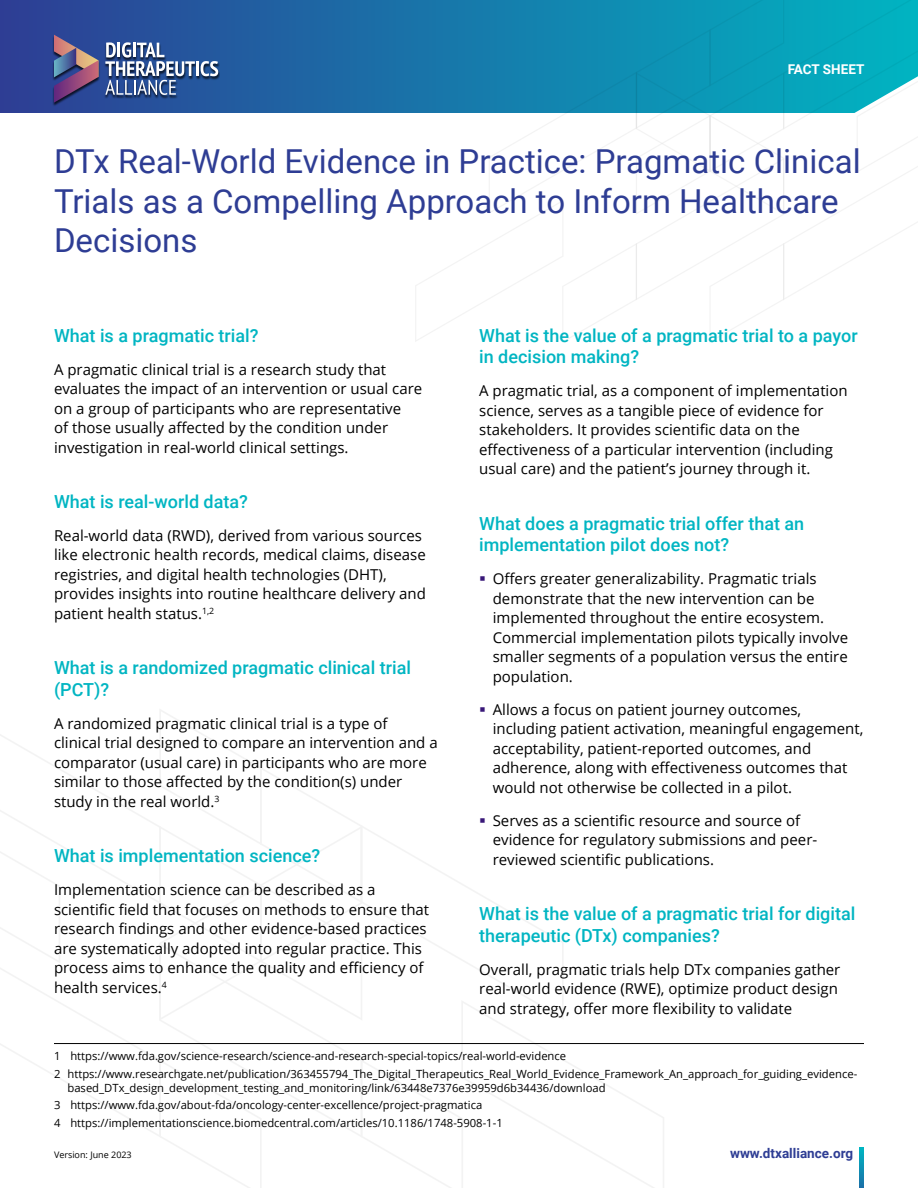
<style>
.page{position:relative;width:918px;height:1188px;background:#fff}
.page>*{position:absolute;margin:0;border:0;box-sizing:border-box;transform-origin:0 0}
.t1{font:33px/39.6px "Roboto";color:#2e3d94}
.t2{font:500 18px/21.6px "Roboto";color:#00b5c2}
.t3{font:15px/19.5px "Open Sans";color:#000}
.t4{font:700 13.5px "Roboto";color:#2e3d94}
.t5{font:700 13.5px "Roboto";color:#fff}
.t6{font:11.25px/17.9px "Open Sans";color:#000}
.t7{font:9px "Open Sans";color:#000}
</style>
<div class="page">
<svg style="left:0;top:0;width:415px;height:112px;background:#225b9f"></svg>
<svg style="left:860px;top:1148px;width:3px;height:40px"></svg>
<div style="left:52px;top:35px;width:168px;height:72px;background:#000;opacity:.75"></div>
<svg style="left:54px;top:35px;width:44px;height:68px;background:#645785"></svg>
<hr style="left:196px;top:61px;width:3px;height:15px;background:#fff">
<svg style="left:201px;top:61px;width:17px;height:15px"></svg>
<svg style="left:105px;top:42px;width:90px;height:53px"></svg>
<svg style="left:415px;top:0;width:503px;height:342px"></svg>
<hr style="left:54px;top:1043px;width:810px;height:1px;background:#000">
<svg style="left:0;top:710px;width:664px;height:478px"></svg>
<p class="t5" style="left:788px;top:59px;width:78px">FACT SHEET</p>
<h1 class="t1" style="left:54px;top:140px;width:808px">DTx Real-World Evidence in Practice: Pragmatic Clinical<br>Trials as a Compelling Approach to Inform Healthcare<br>Decisions</h1>
<p class="t2" style="left:54px;top:324px;width:206px">What is a pragmatic trial?</p>
<p class="t3" style="left:54px;top:359px;width:370px">A pragmatic clinical trial is a research study that evaluates the impact of an intervention or usual care on a group of participants who are representative<br>of those usually affected by the condition under investigation in real-world clinical settings.</p>
<p class="t2" style="left:54px;top:490px;width:196px">What is real-world data?</p>
<p class="t3" style="left:54px;top:525px;width:373px">Real-world data (RWD), derived from various sources like electronic health records, medical claims, disease registries, and digital health technologies (DHT), provides insights into routine healthcare delivery and patient health status.<sup>1,2</sup></p>
<p class="t2" style="left:54px;top:656px;width:359px">What is a randomized pragmatic clinical trial (PCT)?</p>
<p class="t3" style="left:54px;top:713px;width:385px">A randomized pragmatic clinical trial is a type of clinical trial designed to compare an intervention and a comparator (usual care) in participants who are more similar to those affected by the condition(s) under study in the real world.<sup>3</sup></p>
<p class="t2" style="left:54px;top:844px;width:268px">What is implementation science?</p>
<p class="t3" style="left:54px;top:880px;width:377px">Implementation science can be described as a scientific field that focuses on methods to ensure that research findings and other evidence-based practices are systematically adopted into regular practice. This process aims to enhance the quality and efficiency of health services.<sup>4</sup></p>
<p class="t2" style="left:479px;top:324px;width:380px">What is the value of a pragmatic trial to a payor in decision making?</p>
<p class="t3" style="left:479px;top:381px;width:370px">A pragmatic trial, as a component of implementation science, serves as a tangible piece of evidence for stakeholders. It provides scientific data on the effectiveness of a particular intervention (including usual care) and the patient’s journey through it.</p>
<p class="t2" style="left:479px;top:512px;width:327px">What does a pragmatic trial offer that an implementation pilot does not?</p>
<p class="t3" style="left:493px;top:569px;width:357px">Offers greater generalizability. Pragmatic trials demonstrate that the new intervention can be implemented throughout the entire ecosystem.<br>Commercial implementation pilots typically involve smaller segments of a population versus the entire population.</p>
<p class="t3" style="left:493px;top:699px;width:372px">Allows a focus on patient journey outcomes, including patient activation, meaningful engagement, acceptability, patient-reported outcomes, and adherence, along with effectiveness outcomes that would not otherwise be collected in a pilot.</p>
<p class="t3" style="left:493px;top:810px;width:326px">Serves as a scientific resource and source of evidence for regulatory submissions and peer&shy;reviewed scientific publications.</p>
<p class="t2" style="left:479px;top:902px;width:378px">What is the value of a pragmatic trial for digital therapeutic (DTx) companies?</p>
<p class="t3" style="left:479px;top:959px;width:363px">Overall, pragmatic trials help DTx companies gather real-world evidence (RWE), optimize product design and strategy, offer more flexibility to validate</p>
<p class="t6" style="left:54px;top:1047px;width:805px">1 https://www.fda.gov/science-research/science-and-research-special-topics/real-world-evidence<br>2 https://www.researchgate.net/publication/363455794_The_Digital_Therapeutics_Real_World_Evidence_Framework_An_approach_for_guiding_evidence-</p>
<p class="t6" style="left:54px;top:1078px;width:553px;text-indent:14px">based_DTx_design_development_testing_and_monitoring/link/63448e7376e39959d6b34436/download<br>3 https://www.fda.gov/about-fda/oncology-center-excellence/project-pragmatica<br>4 https://implementationscience.biomedcentral.com/articles/10.1186/1748-5908-1-1</p>
<p class="t7" style="left:54px;top:1148px;width:79px">Version: June 2023</p>
<p class="t4" style="left:730px;top:1143px;width:125px">www.dtxalliance.org</p>
</div>
